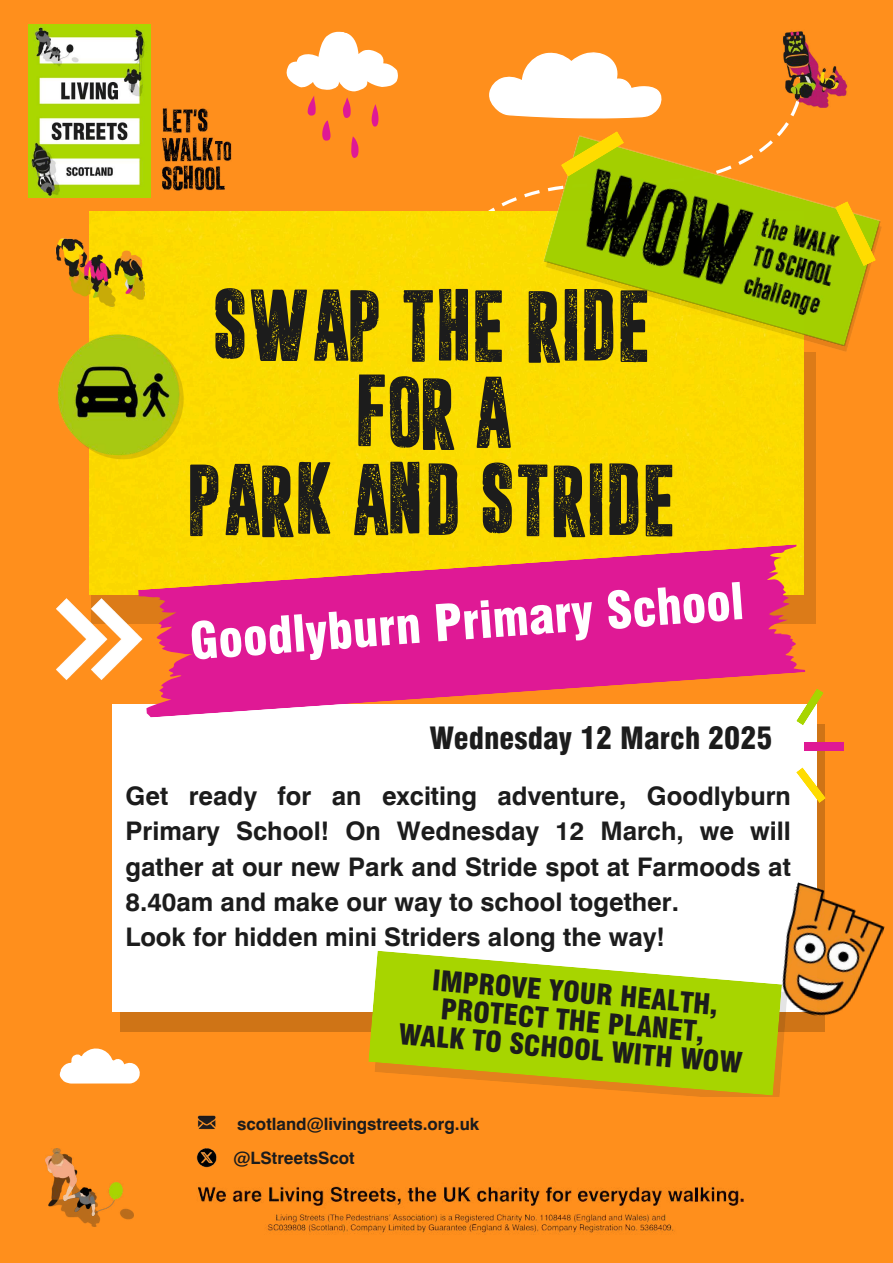
<style>
.page{position:relative;width:893px;height:1263px;background:#ff8f1c}
.page>*{position:absolute;margin:0;border:0;box-sizing:border-box;transform-origin:0 0}
.t1{font:89.4px/87.2px "Living Streets Campaign";color:#1c1c1c;text-align:center}
.t2{font:900 condensed 49.5px "Swiss 721 BT";color:#fff}
.t3{font:900 condensed 30px "Swiss 721 BT";color:#1c1c1c}
.t4{font:900 condensed 27.9px/28.1px "Swiss 721 BT";color:#1c1c1c;text-align:center}
.t5{font:700 25.65px/35.4px "Swiss 721 BT";color:#1c1c1c}
.t6{font:700 17.1px "Swiss 721 BT";color:#1c1c1c}
.t7{font:700 17.02px "Swiss 721 BT";color:#1c1c1c}
</style>
<div class="page">
<img style="left:28px;top:25px;width:122px;height:173px">
<img style="left:45px;top:1149px;width:88px;height:77px">
<img style="left:783px;top:31px;width:65px;height:77px">
<img style="left:162px;top:108px;width:70px;height:83px">
<img style="left:197px;top:1186px;width:547px;height:49px">
<svg style="left:442px;top:101px;width:364px;height:111px"></svg>
<div style="left:89px;top:212px;width:715px;height:378px;background:#fbdc00"></div>
<svg style="left:59px;top:1048px;width:81px;height:35px"></svg>
<img style="left:531px;top:125px;width:351px;height:235px">
<svg style="left:561px;top:131px;width:63px;height:46px"></svg>
<svg style="left:835px;top:201px;width:41px;height:65px"></svg>
<div style="left:120px;top:724px;width:704px;height:308px;background:#cf7416"></div>
<svg style="left:488px;top:52px;width:174px;height:67px"></svg>
<img style="left:58px;top:333px;width:132px;height:132px">
<svg style="left:286px;top:31px;width:112px;height:127px"></svg>
<img style="left:55px;top:229px;width:93px;height:95px">
<div style="left:112px;top:705px;width:704px;height:307px;background:#fff"></div>
<svg style="left:138px;top:544px;width:667px;height:174px;background:#e84f7b"></svg>
<img style="left:784px;top:882px;width:101px;height:145px">
<div style="left:804px;top:742px;width:39px;height:8px;background:#df1995"></div>
<svg style="left:796px;top:767px;width:30px;height:36px"></svg>
<svg style="left:796px;top:688px;width:27px;height:37px"></svg>
<svg style="left:683px;top:961px;width:104px;height:136px"></svg>
<svg style="left:368px;top:951px;width:414px;height:144px;fill:#a7d500"></svg>
<img style="left:56px;top:590px;width:92px;height:98px">
<img style="left:196px;top:1148px;width:20px;height:20px">
<img style="left:197px;top:1115px;width:19px;height:15px">
<h1 class="t1" style="left:190px;top:295px;width:492px">SWAP THE RIDE<br>FOR A<br>PARK AND STRIDE</h1>
<h2 class="t2" style="left:188px;top:611px;width:557px;rotate:-4deg">Goodlyburn Primary School</h2>
<p class="t3" style="left:429px;top:720px;width:344px">Wednesday 12 March 2025</p>
<p class="t5" style="left:125px;top:778px;width:667px">Get ready for an exciting adventure, Goodlyburn Primary School! On Wednesday 12 March, we will gather at our new Park and Stride spot at Farmoods at 8.40am and make our way to school together.<br>Look for hidden mini Striders along the way!</p>
<p class="t4" style="left:405px;top:963px;width:346px;rotate:5deg">IMPROVE YOUR HEALTH,<br>PROTECT THE PLANET,<br>WALK TO SCHOOL WITH WOW</p>
<p class="t7" style="left:237px;top:1114px;width:244px">scotland@livingstreets.org.uk</p>
<p class="t6" style="left:233px;top:1148px;width:123px">@LStreetsScot</p>
</div>
